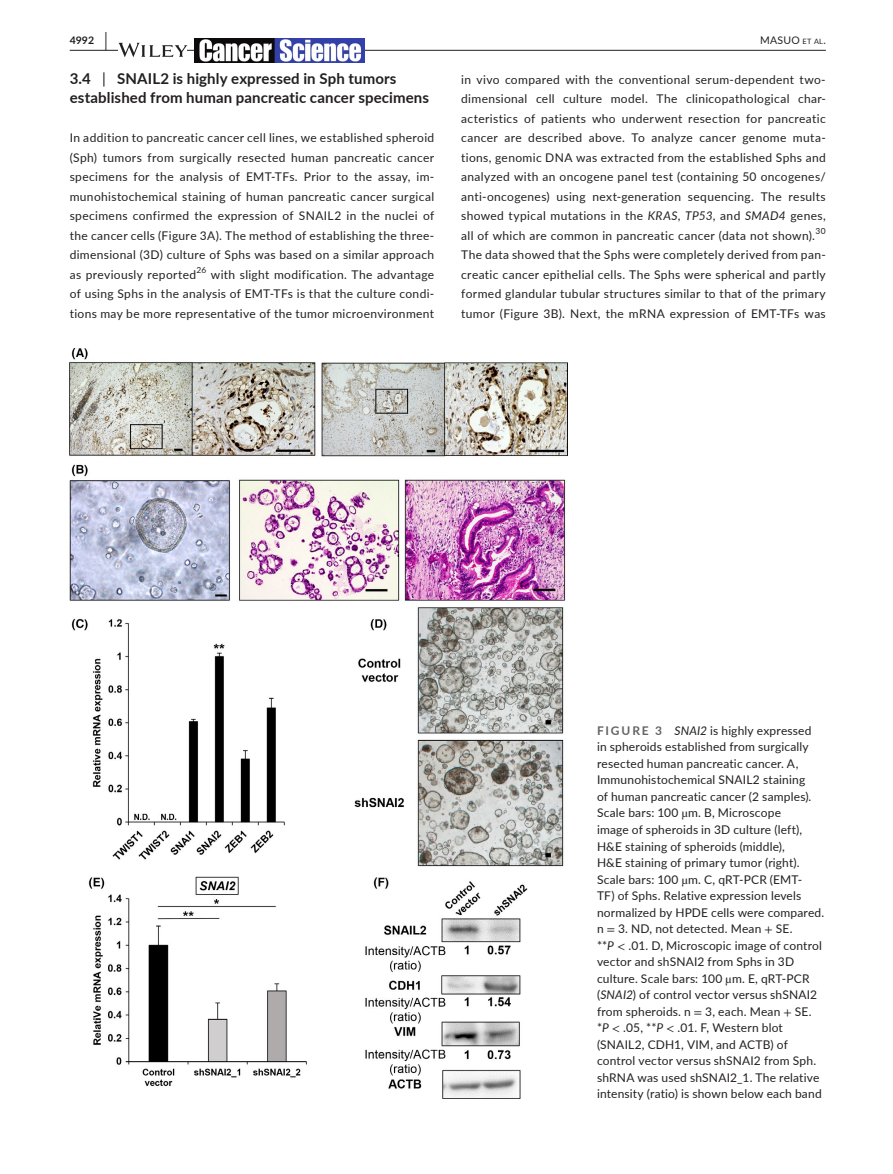
<style>
.page{position:relative;width:893px;height:1174px;background:#fff}
.page>*{position:absolute;margin:0;border:0;box-sizing:border-box;transform-origin:0 0}
.t1{font:700 15px/19.5px "Lato";letter-spacing:.01em;color:#231f20}
.t2{font:12px/16.5px "Lato";letter-spacing:.015em;color:#231f20;text-align:justify}
.t3{font:10.5px "Lato";letter-spacing:.02em;color:#231f20}
.t4{font:700 10.5px "Lato";color:#231f20}
.t5{font:8.4px "Lato";color:#231f20}
.s1{font-size:19.5px}
.s2{font-size:7.35px}
.s3{font-weight:400}
.s4{font-style:italic}
.s5{font-weight:700;color:#636366}
.s6{font-family:"STIX"}
</style>
<div class="page">
<hr style="left:70px;top:50px;width:756px;height:1px;background:#231f20">
<svg style="left:118px;top:43px;width:69px;height:14px"></svg>
<img style="left:195px;top:38px;width:170px;height:24px">
<img style="left:70px;top:349px;width:497px;height:749px">
<p class="t4" style="left:70px;top:33px;width:39px">4992 <span class="s1">|</span></p>
<p class="t3" style="left:760px;top:33px;width:67px">MASUO <span class="s2">et al</span>.</p>
<p class="t1" style="left:70px;top:68px;width:361px">3.4 <span class="s3">|</span> SNAIL2 is highly expressed in Sph tumors established from human pancreatic cancer specimens</p>
<p class="t2" style="left:70px;top:128px;width:366px;line-height:19.5px">In addition to pancreatic cancer cell lines, we established spheroid (Sph) tumors from surgically resected human pancreatic cancer specimens for the analysis of EMT-TFs. Prior to the assay, im&shy;munohistochemical staining of human pancreatic cancer surgical specimens confirmed the expression of SNAIL2 in the nuclei of the cancer cells (Figure 3A). The method of establishing the three&shy;dimensional (3D) culture of Sphs was based on a similar approach as previously reported</p>
<p class="t2" style="left:461px;top:69px;width:366px;line-height:19.5px">in vivo compared with the conventional serum-dependent two&shy;dimensional cell culture model. The clinicopathological char&shy;acteristics of patients who underwent resection for pancreatic cancer are described above. To analyze cancer genome muta&shy;tions, genomic DNA was extracted from the established Sphs and analyzed with an oncogene panel test (containing 50 oncogenes/ anti-oncogenes) using next-generation sequencing. The results showed typical mutations in the <span class="s4">KRAS</span>, <span class="s4">TP53</span>, and <span class="s4">SMAD4</span> genes, all of which are common in pancreatic cancer (data not shown).</p>
<p class="t5" style="left:816px;top:225px;width:12px">30</p>
<p class="t2" style="left:461px;top:245px;width:366px;line-height:19.5px">The data showed that the Sphs were completely derived from pan&shy;creatic cancer epithelial cells. The Sphs were spherical and partly formed glandular tubular structures similar to that of the primary tumor (Figure 3B). Next, the mRNA expression of EMT-TFs was</p>
<p class="t5" style="left:197px;top:264px;width:11px">26</p>
<p class="t2" style="left:70px;top:264px;width:366px;line-height:19.5px;text-indent:141px">with slight modification. The advantage of using Sphs in the analysis of EMT-TFs is that the culture condi&shy;tions may be more representative of the tumor microenvironment</p>
<p class="t2" style="left:597px;top:722px;width:229px;text-align:left"><span class="s5">FIGURE 3</span> <span class="s4">SNAI2</span> is highly expressed<br>in spheroids established from surgically resected human pancreatic cancer. A, Immunohistochemical SNAIL2 staining<br>of human pancreatic cancer (2 samples).<br>Scale bars: 100 <span class="s6">µ</span>m. B, Microscope<br>image of spheroids in 3D culture (left), H&amp;E staining of spheroids (middle),<br>H&amp;E staining of primary tumor (right).<br>Scale bars: 100 <span class="s6">µ</span>m. C, qRT-PCR (EMT-<br>TF) of Sphs. Relative expression levels normalized by HPDE cells were compared. n <span class="s6">=</span> 3. ND, not detected. Mean <span class="s6">+</span> SE.<br>**<span class="s4">P</span> <span class="s6">&lt;</span> .01. D, Microscopic image of control vector and shSNAI2 from Sphs in 3D culture. Scale bars: 100 <span class="s6">µ</span>m. E, qRT-PCR (<span class="s4">SNAI2</span>) of control vector versus shSNAI2 from spheroids. n <span class="s6">=</span> 3, each. Mean <span class="s6">+</span> SE. *<span class="s4">P</span> <span class="s6">&lt;</span> .05, **<span class="s4">P</span> <span class="s6">&lt;</span> .01. F, Western blot (SNAIL2, CDH1, VIM, and ACTB) of control vector versus shSNAI2 from Sph. shRNA was used shSNAI2_1. The relative intensity (ratio) is shown below each band</p>
</div>
